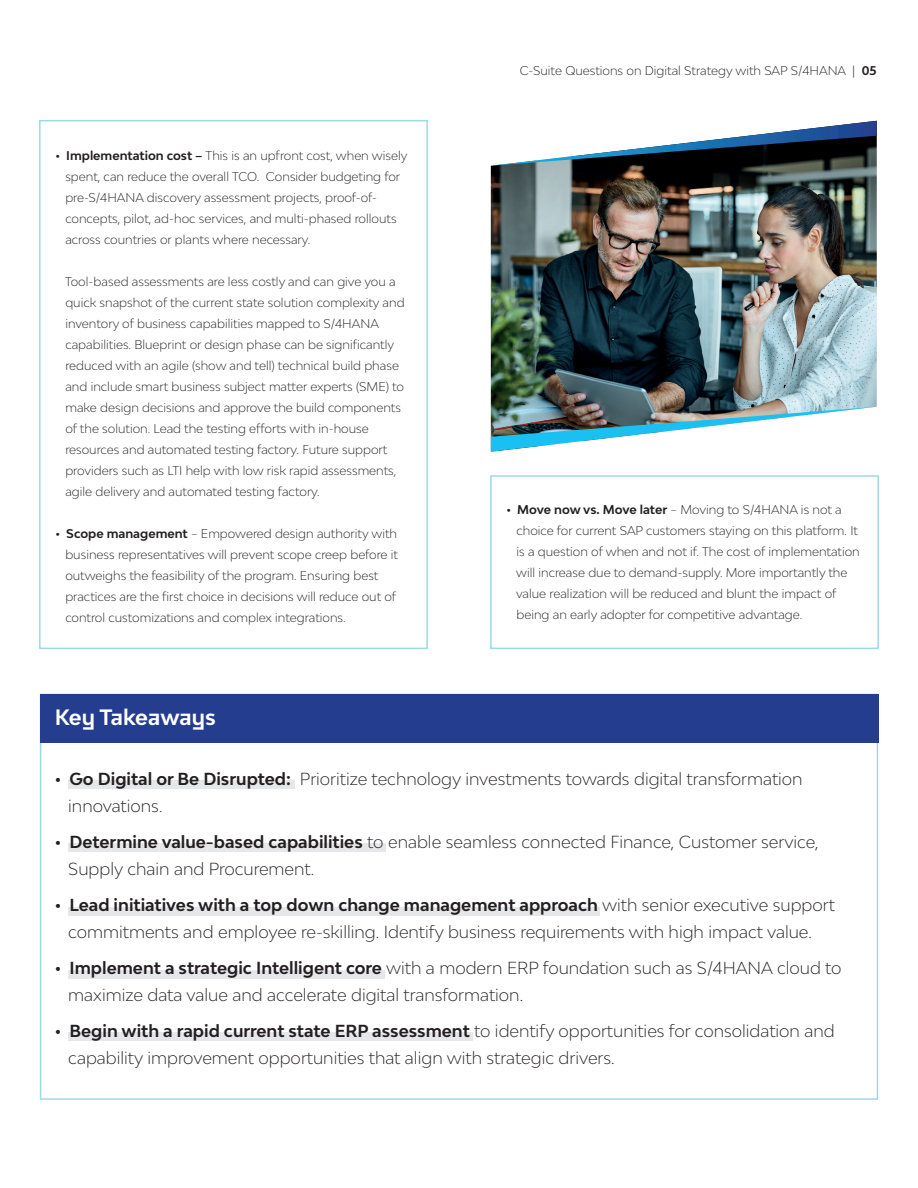
<style>
.page{position:relative;width:918px;height:1188px;background:#fff}
.page>*{position:absolute;margin:0;border:0;box-sizing:border-box;transform-origin:0 0}
.t1{font:700 21px "Bw Modelica LTI";color:#fff}
.t2{font:300 16.5px/27px "Bw Modelica";color:#231f20}
.t3{font:300 12px/21px "Bw Modelica";color:#231f20}
.s1{font-weight:700}
</style>
<div class="page">
<div style="left:39px;top:120px;width:389px;height:529px;border:2px solid #9ed9e6"></div>
<div style="left:490px;top:475px;width:389px;height:174px;border:2px solid #9ed9e6"></div>
<img style="left:491px;top:166px;width:386px;height:241px">
<svg style="left:491px;top:121px;width:386px;height:45px"></svg>
<img style="left:491px;top:407px;width:383px;height:45px">
<svg style="left:40px;top:743px;width:838px;height:357px"></svg>
<div style="left:40px;top:694px;width:838px;height:49px;background:#253d8e"></div>
<div style="left:69px;top:780px;width:226px;height:9px;background:#e6e7e9"></div>
<div style="left:69px;top:843px;width:317px;height:9px;background:#e6e7e9"></div>
<div style="left:69px;top:971px;width:316px;height:8px;background:#e6e7e9"></div>
<div style="left:69px;top:1032px;width:404px;height:9px;background:#e6e7e9"></div>
<div style="left:69px;top:908px;width:531px;height:8px;background:#e6e7e9"></div>
<p class="t3" style="left:65px;top:145px;width:344px;text-indent:-10px"><span class="s1">• Implementation cost –</span> This is an upfront cost, when wisely spent, can reduce the overall TCO. Consider budgeting for pre-S/4HANA discovery assessment projects, proof-of&shy;concepts, pilot, ad-hoc services, and multi-phased rollouts across countries or plants where necessary.</p>
<p class="t3" style="left:65px;top:271px;width:341px">Tool-based assessments are less costly and can give you a quick snapshot of the current state solution complexity and inventory of business capabilities mapped to S/4HANA capabilities. Blueprint or design phase can be significantly reduced with an agile (show and tell) technical build phase and include smart business subject matter experts (SME) to make design decisions and approve the build components of the solution. Lead the testing efforts with in-house resources and automated testing factory. Future support providers such as LTI help with low risk rapid assessments, agile delivery and automated testing factory.</p>
<p class="t3" style="left:65px;top:523px;width:334px;text-indent:-10px"><span class="s1">• Scope management</span> – Empowered design authority with business representatives will prevent scope creep before it outweighs the feasibility of the program. Ensuring best practices are the first choice in decisions will reduce out of control customizations and complex integrations.</p>
<h1 class="t1" style="left:55px;top:703px;width:162px">Key Takeaways</h1>
<p class="t3" style="left:520px;top:60px;width:358px">C-Suite Questions on Digital Strategy with SAP S/4HANA | <span class="s1">05</span></p>
<p class="t3" style="left:516px;top:499px;width:345px;text-indent:-10px"><span class="s1">• Move now vs. Move later</span> – Moving to S/4HANA is not a choice for current SAP customers staying on this platform. It is a question of when and not if. The cost of implementation will increase due to demand-supply. More importantly the value realization will be reduced and blunt the impact of being an early adopter for competitive advantage.</p>
<h2 class="t2" style="left:68px;top:765px;width:736px;text-indent:-13px"><span class="s1">• Go Digital or Be Disrupted:</span> Prioritize technology investments towards digital transformation innovations.</h2>
<h2 class="t2" style="left:68px;top:828px;width:752px;text-indent:-13px"><span class="s1">• Determine value-based capabilities</span> to enable seamless connected Finance, Customer service,<br>Supply chain and Procurement.</h2>
<h2 class="t2" style="left:55px;top:891px;width:782px;text-align:center"><span class="s1">• Lead initiatives with a top down change management approach</span> with senior executive support commitments and employee re-skilling. Identify business requirements with high impact value.</h2>
<h2 class="t2" style="left:68px;top:954px;width:775px;text-indent:-13px"><span class="s1">• Implement a strategic Intelligent core</span> with a modern ERP foundation such as S/4HANA cloud to maximize data value and accelerate digital transformation.</h2>
<h2 class="t2" style="left:68px;top:1017px;width:768px;text-indent:-13px"><span class="s1">• Begin with a rapid current state ERP assessment</span> to identify opportunities for consolidation and capability improvement opportunities that align with strategic drivers.</h2>
</div>
